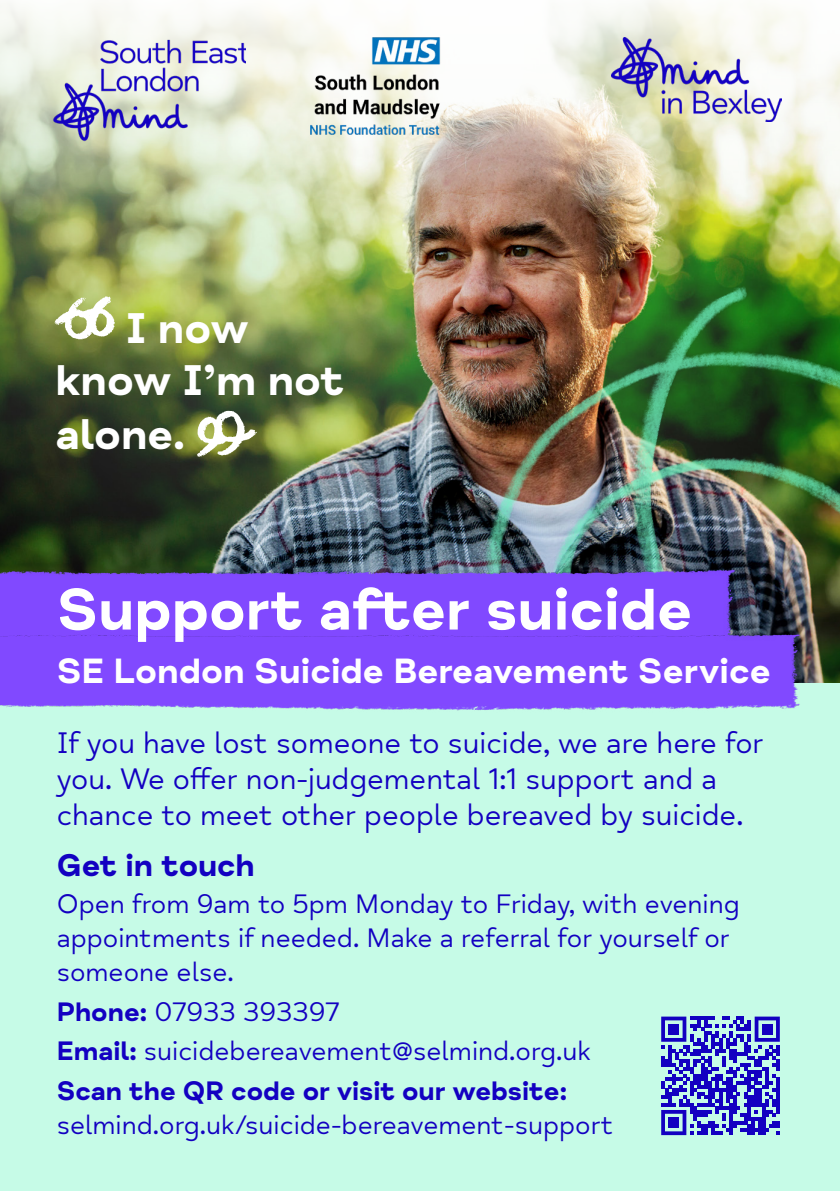
<style>
.page{position:relative;width:840px;height:1191px;background:#fff}
.page>*{position:absolute;margin:0;border:0;box-sizing:border-box;transform-origin:0 0}
.t1{font:100px "Mind Meridian Display";color:#fff}
.t2{font:60px "Mind Meridian Display";color:#fff}
.t3{font:44px/53px "Mind Meridian Display";color:#fff}
.t4{font:36px "Mind Meridian Display";color:#fff}
.t5{font:32px "Mind Meridian Display";color:#1300c1}
.t6{font:30px/36px "Mind Meridian";color:#1300c1}
.t7{font:27px/34px "Mind Meridian";color:#1300c1}
.s1{font-weight:700}
</style>
<div class="page">
<div style="left:0;top:440px;width:839px;height:751px;background:#c6fbe7"></div>
<img style="left:0;top:215px;width:839px;height:467px">
<img style="left:442px;top:215px;width:397px;height:435px">
<img style="left:0;top:547px;width:760px;height:74px">
<img style="left:0;top:621px;width:825px;height:90px">
<img style="left:0;top:0;width:839px;height:215px">
<svg style="left:661px;top:1016px;width:118px;height:119px"></svg>
<div style="left:668px;top:1023px;width:10px;height:11px;background:#1300c1"></div>
<div style="left:761px;top:1023px;width:11px;height:11px;background:#1300c1"></div>
<div style="left:668px;top:1117px;width:10px;height:11px;background:#1300c1"></div>
<img style="left:46px;top:40px;width:200px;height:104px">
<img style="left:300px;top:35px;width:159px;height:105px">
<img style="left:611px;top:38px;width:170px;height:83px">
<h1 class="t1" style="left:55px;top:280px;width:64px">“</h1>
<h3 class="t3" style="left:55px;top:305px;width:290px;text-indent:71px">I now know I’m not alone.</h3>
<h1 class="t1" style="left:192px;top:396px;width:66px">”</h1>
<h2 class="t2" style="left:57px;top:573px;width:636px">Support after suicide</h2>
<h3 class="t4" style="left:57px;top:649px;width:715px">SE London Suicide Bereavement Service</h3>
<p class="t6" style="left:57px;top:725px;width:707px">If you have lost someone to suicide, we are here for you. We offer non-judgemental 1:1 support and a chance to meet other people bereaved by suicide.</p>
<p class="t5" style="left:57px;top:846px;width:199px">Get in touch</p>
<p class="t7" style="left:57px;top:887px;width:684px">Open from 9am to 5pm Monday to Friday, with evening appointments if needed. Make a referral for yourself or someone else.</p>
<p class="t7" style="left:57px;top:992px;width:535px;line-height:39.6px"><span class="s1">Phone:</span> 07933 393397<br><span class="s1">Email:</span> suicidebereavement@selmind.org.uk<br><span class="s1">Scan the QR code or visit our website:</span></p>
<p class="t7" style="left:57px;top:1108px;width:558px">selmind.org.uk/suicide-bereavement-support</p>
</div>
